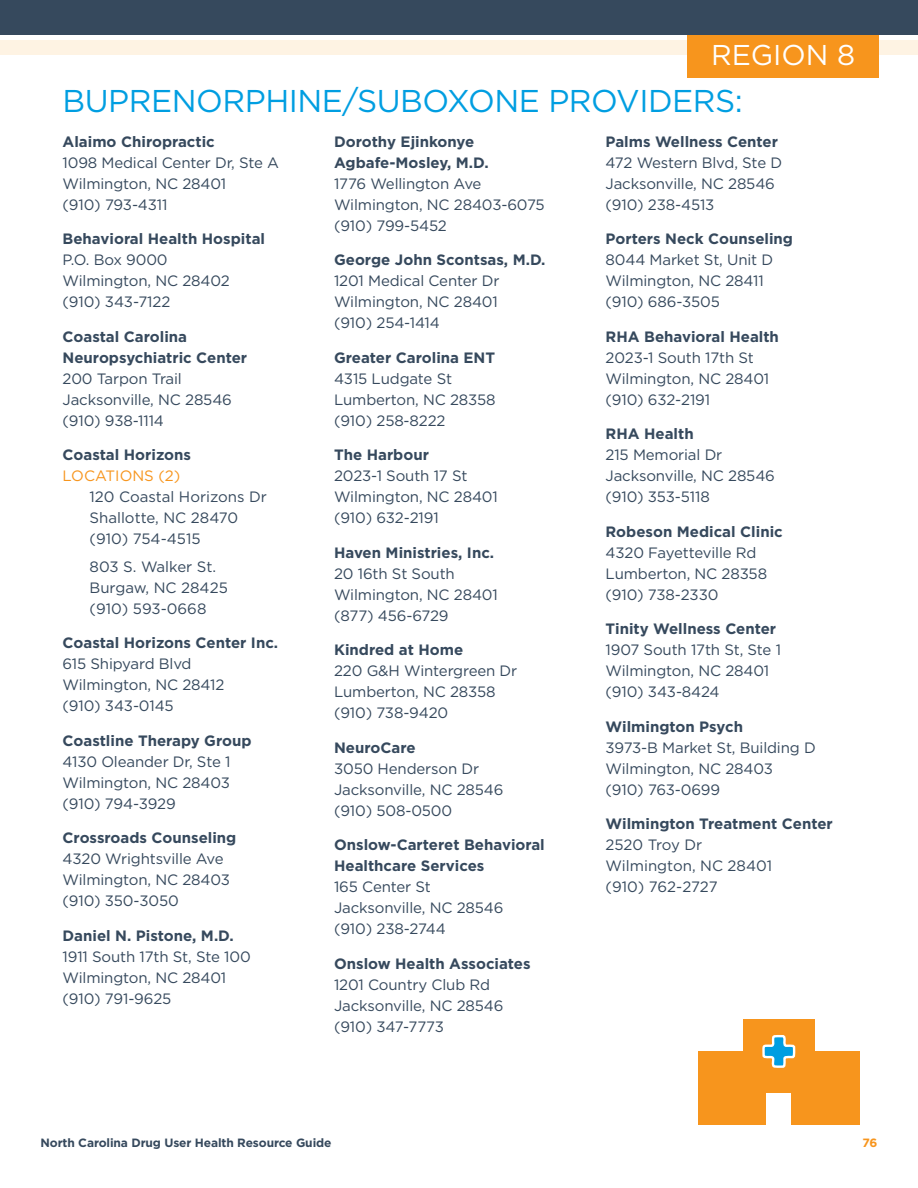
<style>
.page{position:relative;width:918px;height:1188px;background:#fff}
.page>*{position:absolute;margin:0;border:0;box-sizing:border-box;transform-origin:0 0}
.t1{font:31.5px "Gotham";letter-spacing:-.015em;color:#009ee1}
.t2{font:28.65px "Gotham";color:#fff}
.Address{font:15px/21px "Gotham";letter-spacing:-.01em;color:#36495d}
.t3{font:700 15px/21px "Gotham";color:#36495d}
.Locations_indented{font:15px/21px "Gotham";color:#36495d}
.Location_WORD{font:15px "Gotham";color:#f7951d}
.t4{font:700 12px "Gotham";letter-spacing:-.01em;color:#36495d}
.t5{font:700 12px "Gotham";color:#f7951d}
</style>
<div class="page">
<div style="left:0;top:40px;width:918px;height:15px;background:#fef3e3"></div>
<div style="left:688px;top:22px;width:191px;height:55px;background:#f7951d"></div>
<div style="left:0;top:0;width:918px;height:34px;background:#36495d"></div>
<div style="left:743px;top:1019px;width:72px;height:105px;background:#f7951d"></div>
<div style="left:698px;top:1051px;width:162px;height:73px;background:#f7951d"></div>
<svg style="left:762px;top:1035px;width:34px;height:33px"></svg>
<div style="left:766px;top:1093px;width:25px;height:36px;background:#fff"></div>
<h2 class="t2" style="left:711px;top:36px;width:146px">REGION 8</h2>
<h2 class="t1" style="left:63px;top:81px;width:682px">BUPRENORPHINE/SUBOXONE PROVIDERS:</h2>
<p class="t3" style="left:63px;top:131px;width:154px">Alaimo Chiropractic</p>
<p class="Address" style="left:63px;top:152px;width:218px">1098 Medical Center Dr, Ste A<br>Wilmington, NC 28401<br>(910) 793-4311</p>
<p class="t3" style="left:63px;top:228px;width:204px">Behavioral Health Hospital</p>
<p class="Address" style="left:63px;top:249px;width:169px">P.O. Box 9000<br>Wilmington, NC 28402 (910) 343-7122</p>
<p class="t3" style="left:63px;top:326px;width:186px">Coastal Carolina<br>Neuropsychiatric Center</p>
<p class="Address" style="left:63px;top:368px;width:171px">200 Tarpon Trail<br>Jacksonville, NC 28546 (910) 938-1114</p>
<p class="t3" style="left:63px;top:444px;width:130px">Coastal Horizons</p>
<p class="Location_WORD" style="left:63px;top:466px;width:119px">LOCATIONS (2)</p>
<p class="Locations_indented" style="left:90px;top:486px;width:179px">120 Coastal Horizons Dr<br>Shallotte, NC 28470 (910) 754-4515</p>
<p class="Locations_indented" style="left:90px;top:556px;width:140px">803 S. Walker St.<br>Burgaw, NC 28425 (910) 593-0668</p>
<p class="t3" style="left:63px;top:632px;width:217px">Coastal Horizons Center Inc.</p>
<p class="Address" style="left:63px;top:653px;width:163px">615 Shipyard Blvd<br>Wilmington, NC 28412 (910) 343-0145</p>
<p class="t3" style="left:63px;top:730px;width:190px">Coastline Therapy Group</p>
<p class="Address" style="left:63px;top:751px;width:169px;text-align:justify">4130 Oleander Dr, Ste 1<br>Wilmington, NC 28403 (910) 794-3929</p>
<p class="t3" style="left:63px;top:827px;width:175px">Crossroads Counseling</p>
<p class="Address" style="left:63px;top:848px;width:169px">4320 Wrightsville Ave<br>Wilmington, NC 28403 (910) 350-3050</p>
<p class="t3" style="left:63px;top:925px;width:173px">Daniel N. Pistone, M.D.</p>
<p class="Address" style="left:63px;top:946px;width:190px">1911 South 17th St, Ste 100<br>Wilmington, NC 28401 (910) 791-9625</p>
<p class="t3" style="left:606px;top:131px;width:174px">Palms Wellness Center</p>
<p class="Address" style="left:606px;top:152px;width:178px">472 Western Blvd, Ste D<br>Jacksonville, NC 28546 (910) 238-4513</p>
<p class="t3" style="left:606px;top:228px;width:189px">Porters Neck Counseling</p>
<p class="Address" style="left:606px;top:249px;width:169px">8044 Market St, Unit D<br>Wilmington, NC 28411 (910) 686-3505</p>
<p class="t3" style="left:606px;top:326px;width:175px">RHA Behavioral Health</p>
<p class="Address" style="left:606px;top:347px;width:165px">2023-1 South 17th St<br>Wilmington, NC 28401 (910) 632-2191</p>
<p class="t3" style="left:606px;top:423px;width:90px">RHA Health</p>
<p class="Address" style="left:606px;top:444px;width:171px">215 Memorial Dr<br>Jacksonville, NC 28546 (910) 353-5118</p>
<p class="t3" style="left:606px;top:521px;width:179px">Robeson Medical Clinic</p>
<p class="Address" style="left:606px;top:542px;width:163px">4320 Fayetteville Rd<br>Lumberton, NC 28358 (910) 738-2330</p>
<p class="t3" style="left:606px;top:618px;width:172px">Tinity Wellness Center</p>
<p class="Address" style="left:606px;top:639px;width:177px">1907 South 17th St, Ste 1<br>Wilmington, NC 28401 (910) 343-8424</p>
<p class="t3" style="left:606px;top:716px;width:139px">Wilmington Psych</p>
<p class="Address" style="left:606px;top:737px;width:212px">3973-B Market St, Building D<br>Wilmington, NC 28403<br>(910) 763-0699</p>
<p class="t3" style="left:606px;top:813px;width:229px">Wilmington Treatment Center</p>
<p class="Address" style="left:606px;top:834px;width:168px">2520 Troy Dr<br>Wilmington, NC 28401 (910) 762-2727</p>
<p class="t3" style="left:334px;top:131px;width:156px">Dorothy Ejinkonye<br>Agbafe-Mosley, M.D.</p>
<p class="Address" style="left:334px;top:173px;width:212px">1776 Wellington Ave<br>Wilmington, NC 28403-6075 (910) 799-5452</p>
<p class="t3" style="left:334px;top:249px;width:213px">George John Scontsas, M.D.</p>
<p class="Address" style="left:334px;top:270px;width:167px;text-align:justify">1201 Medical Center Dr Wilmington, NC 28401 (910) 254-1414</p>
<p class="t3" style="left:334px;top:347px;width:163px">Greater Carolina ENT</p>
<p class="Address" style="left:334px;top:368px;width:163px">4315 Ludgate St<br>Lumberton, NC 28358 (910) 258-8222</p>
<p class="t3" style="left:334px;top:444px;width:96px">The Harbour</p>
<p class="Address" style="left:334px;top:465px;width:165px">2023-1 South 17 St<br>Wilmington, NC 28401 (910) 632-2191</p>
<p class="t3" style="left:334px;top:542px;width:162px">Haven Ministries, Inc.</p>
<p class="Address" style="left:334px;top:563px;width:165px">20 16th St South<br>Wilmington, NC 28401 (877) 456-6729</p>
<p class="t3" style="left:334px;top:639px;width:131px">Kindred at Home</p>
<p class="Address" style="left:334px;top:660px;width:185px">220 G&amp;H Wintergreen Dr<br>Lumberton, NC 28358 (910) 738-9420</p>
<p class="t3" style="left:334px;top:737px;width:83px">NeuroCare</p>
<p class="Address" style="left:334px;top:758px;width:171px">3050 Henderson Dr<br>Jacksonville, NC 28546 (910) 508-0500</p>
<p class="t3" style="left:334px;top:834px;width:212px">Onslow-Carteret Behavioral<br>Healthcare Services</p>
<p class="Address" style="left:334px;top:876px;width:171px">165 Center St<br>Jacksonville, NC 28546 (910) 238-2744</p>
<p class="t3" style="left:334px;top:953px;width:198px">Onslow Health Associates</p>
<p class="Address" style="left:334px;top:974px;width:171px">1201 Country Club Rd<br>Jacksonville, NC 28546 (910) 347-7773</p>
<p class="t4" style="left:40px;top:1135px;width:293px">North Carolina Drug User Health Resource Guide</p>
<p class="t5" style="left:862px;top:1135px;width:17px">76</p>
</div>
